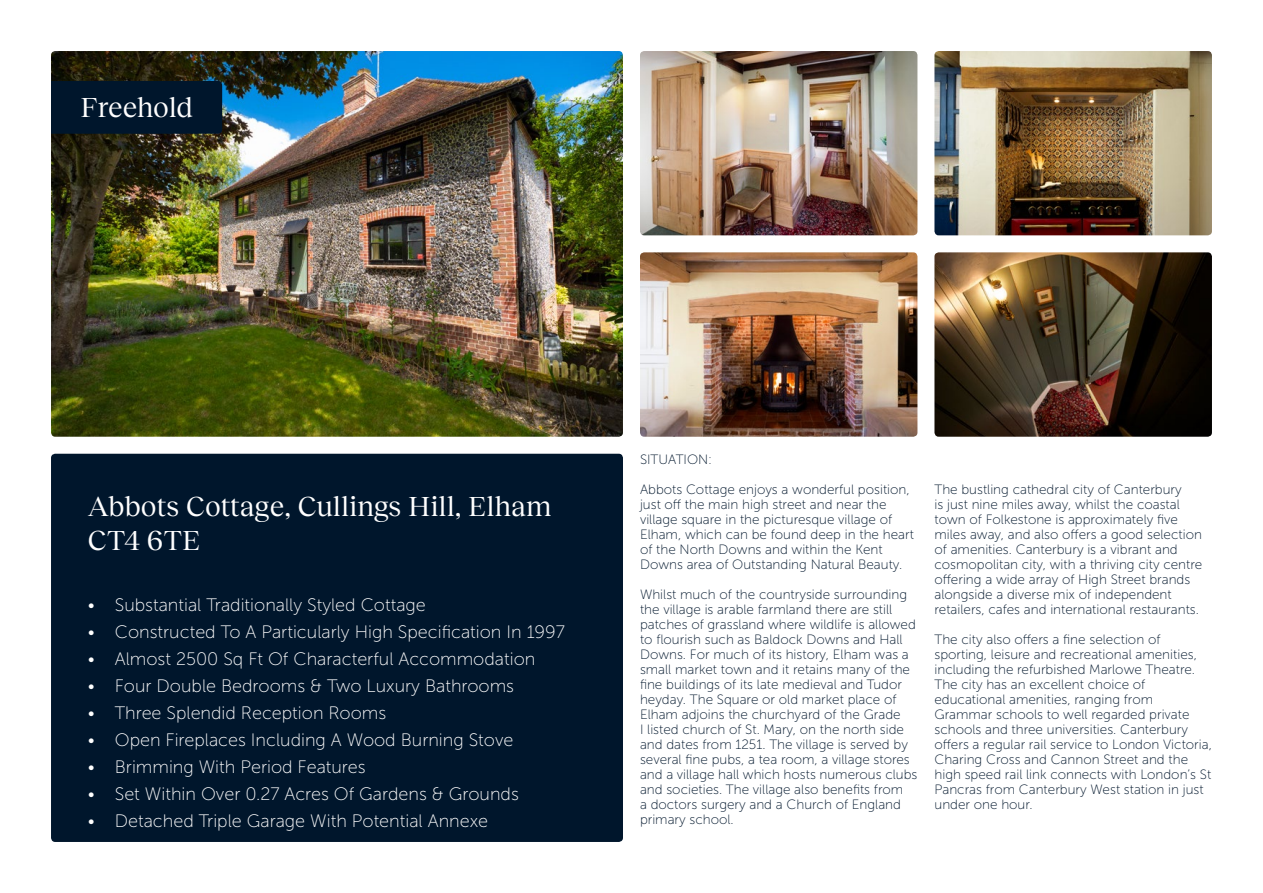
<style>
.page{position:relative;width:1263px;height:893px;background:#fff}
.page>*{position:absolute;margin:0;border:0;box-sizing:border-box;transform-origin:0 0}
.t1{font:28.5px/34px "Reckless Neue";color:#fff}
.t2{font:18px "Museo Sans 100";color:#fff}
.t3{font:13.5px/15px "Museo Sans 100";color:#00162c}
</style>
<div class="page">
<div style="left:51px;top:454px;width:572px;height:388px;background:#00162c;border-radius:4px"></div>
<img style="left:51px;top:51px;width:572px;height:386px">
<img style="left:640px;top:51px;width:277px;height:184px">
<img style="left:640px;top:252px;width:277px;height:185px">
<img style="left:934px;top:51px;width:278px;height:184px">
<img style="left:934px;top:252px;width:278px;height:185px">
<div style="left:51px;top:81px;width:171px;height:53px;background:#00162c"></div>
<h1 class="t1" style="left:81px;top:89px;width:114px">Freehold</h1>
<h1 class="t1" style="left:88px;top:487px;width:465px">Abbots Cottage, Cullings Hill, Elham<br>CT4 6TE</h1>
<h2 class="t2" style="left:88px;top:595px;width:340px">• Substantial Traditionally Styled Cottage</h2>
<h2 class="t2" style="left:88px;top:622px;width:479px">• Constructed To A Particularly High Specification In 1997</h2>
<h2 class="t2" style="left:88px;top:649px;width:449px">• Almost 2500 Sq Ft Of Characterful Accommodation</h2>
<h2 class="t2" style="left:88px;top:676px;width:428px">• Four Double Bedrooms &amp; Two Luxury Bathrooms</h2>
<h2 class="t2" style="left:88px;top:703px;width:300px">• Three Splendid Reception Rooms</h2>
<h2 class="t2" style="left:88px;top:730px;width:427px">• Open Fireplaces Including A Wood Burning Stove</h2>
<h2 class="t2" style="left:88px;top:757px;width:279px">• Brimming With Period Features</h2>
<h2 class="t2" style="left:88px;top:784px;width:433px">• Set Within Over 0.27 Acres Of Gardens &amp; Grounds</h2>
<h2 class="t2" style="left:88px;top:811px;width:402px">• Detached Triple Garage With Potential Annexe</h2>
<p class="t3" style="left:640px;top:452px;width:74px">SITUATION:</p>
<p class="t3" style="left:640px;top:482px;width:275px">Abbots Cottage enjoys a wonderful position, just off the main high street and near the village square in the picturesque village of Elham, which can be found deep in the heart of the North Downs and within the Kent Downs area of Outstanding Natural Beauty.</p>
<p class="t3" style="left:640px;top:587px;width:279px">Whilst much of the countryside surrounding the village is arable farmland there are still patches of grassland where wildlife is allowed to flourish such as Baldock Downs and Hall Downs. For much of its history, Elham was a small market town and it retains many of the fine buildings of its late medieval and Tudor heyday. The Square or old market place of Elham adjoins the churchyard of the Grade<br>I listed church of St. Mary, on the north side and dates from 1251. The village is served by several fine pubs, a tea room, a village stores and a village hall which hosts numerous clubs and societies. The village also benefits from<br>a doctors surgery and a Church of England primary school.</p>
<p class="t3" style="left:934px;top:482px;width:269px">The bustling cathedral city of Canterbury<br>is just nine miles away, whilst the coastal town of Folkestone is approximately five miles away, and also offers a good selection of amenities. Canterbury is a vibrant and cosmopolitan city, with a thriving city centre offering a wide array of High Street brands alongside a diverse mix of independent retailers, cafes and international restaurants.</p>
<p class="t3" style="left:934px;top:632px;width:279px">The city also offers a fine selection of sporting, leisure and recreational amenities, including the refurbished Marlowe Theatre.<br>The city has an excellent choice of educational amenities, ranging from Grammar schools to well regarded private schools and three universities. Canterbury offers a regular rail service to London Victoria, Charing Cross and Cannon Street and the high speed rail link connects with London’s St Pancras from Canterbury West station in just under one hour.</p>
</div>
